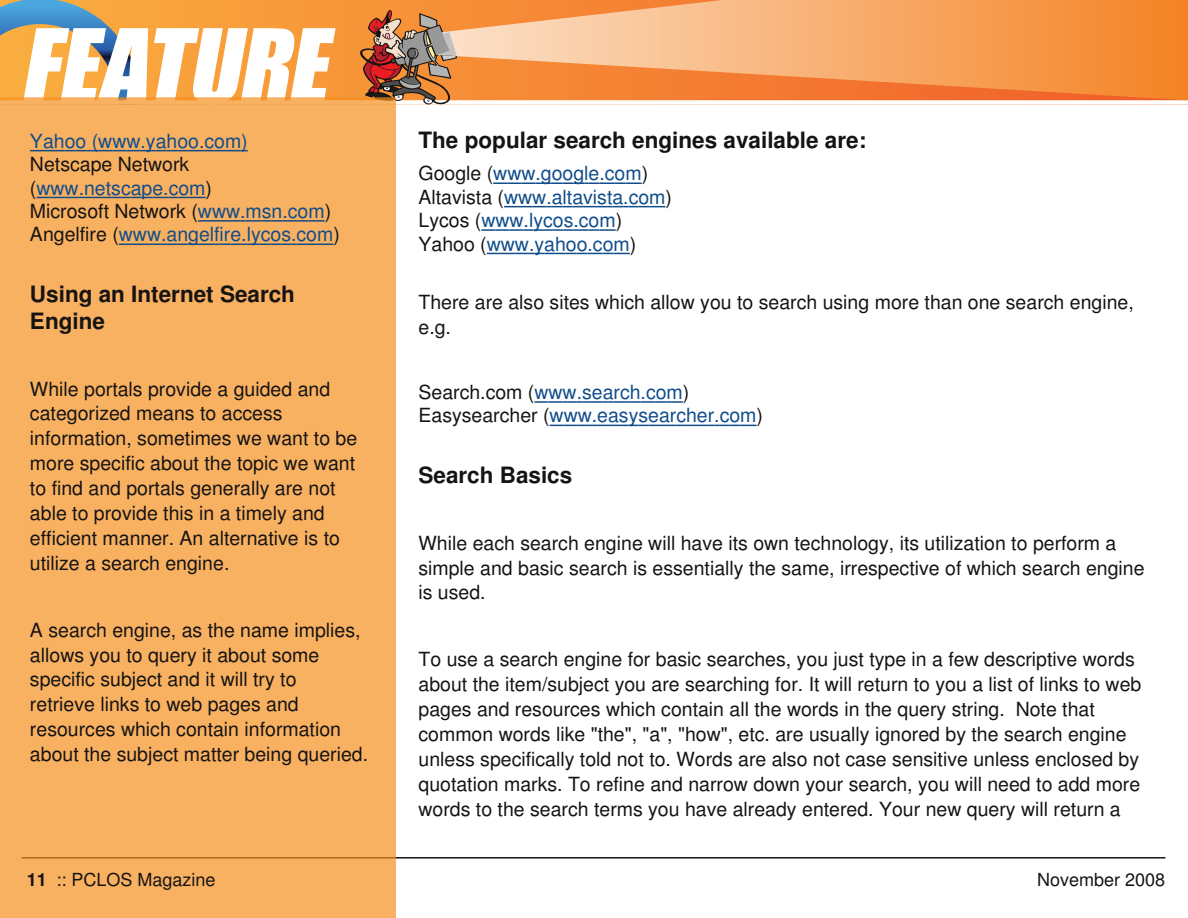
<style>
.page{position:relative;width:1188px;height:918px;background:#fff}
.page>*{position:absolute;margin:0;border:0;box-sizing:border-box;transform-origin:0 0}
.t1{font:700 22.5px/27px "Nimbus San L";color:#161413}
.t2{font:19.5px/24.9px "Nimbus San L";color:#161413}
.t3{font:19.5px/23.4px "Nimbus San L";color:#104d8b}
.t4{font:18px "Nimbus San L";color:#161413}
.s1{color:#161413}
.s2{font-weight:700}
</style>
<div class="page">
<div style="left:0;top:0;width:1188px;height:104px;background:#f89a3a"></div>
<hr style="left:0;top:100px;width:1188px;height:4px;background:#fff">
<svg style="left:0;top:0;width:148px;height:97px"></svg>
<svg style="left:154px;top:28px;width:182px;height:69px"></svg>
<svg style="left:442px;top:0;width:746px;height:101px"></svg>
<svg style="left:360px;top:10px;width:98px;height:95px"></svg>
<hr style="left:22px;top:857px;width:1143px;height:2px;background:#161413">
<div style="left:0;top:97px;width:396px;height:821px;background:#f8b061"></div>
<svg style="left:30px;top:150px;width:218px;height:1px"></svg>
<svg style="left:36px;top:197px;width:170px;height:1px"></svg>
<svg style="left:198px;top:220px;width:127px;height:2px"></svg>
<svg style="left:119px;top:244px;width:214px;height:1px"></svg>
<svg style="left:493px;top:183px;width:149px;height:1px"></svg>
<svg style="left:504px;top:206px;width:162px;height:1px"></svg>
<svg style="left:481px;top:229px;width:135px;height:2px"></svg>
<svg style="left:487px;top:253px;width:143px;height:1px"></svg>
<svg style="left:534px;top:401px;width:149px;height:2px"></svg>
<svg style="left:550px;top:425px;width:207px;height:1px"></svg>
<p class="t3" style="left:30px;top:130px;width:219px">Yahoo (www.yahoo.com)</p>
<p class="t3" style="left:30px;top:153px;width:311px"><span class="s1">Netscape Network (</span>www.netscape.com<span class="s1">)<br>Microsoft Network (</span>www.msn.com<span class="s1">)<br>Angelfire (</span>www.angelfire.lycos.com<span class="s1">)</span></p>
<p class="t1" style="left:30px;top:281px;width:267px">Using an Internet Search<br>Engine</p>
<p class="t2" style="left:30px;top:377px;width:329px">While portals provide a guided and categorized means to access information, sometimes we want to be more specific about the topic we want to find and portals generally are not able to provide this in a timely and efficient manner. An alternative is to utilize a search engine.</p>
<p class="t2" style="left:30px;top:618px;width:340px">A search engine, as the name implies, allows you to query it about some specific subject and it will try to<br>retrieve links to web pages and resources which contain information about the subject matter being queried.</p>
<p class="t1" style="left:418px;top:127px;width:449px">The popular search engines available are:</p>
<p class="t3" style="left:418px;top:162px;width:255px"><span class="s1">Google (</span>www.google.com<span class="s1">)<br>Altavista (</span>www.altavista.com<span class="s1">)<br>Lycos (</span>www.lycos.com<span class="s1">)<br>Yahoo (</span>www.yahoo.com<span class="s1">)</span></p>
<p class="t2" style="left:418px;top:290px;width:717px">There are also sites which allow you to search using more than one search engine, e.g.</p>
<p class="t3" style="left:418px;top:381px;width:346px"><span class="s1">Search.com (</span>www.search.com<span class="s1">)<br>Easysearcher (</span>www.easysearcher.com<span class="s1">)</span></p>
<p class="t1" style="left:418px;top:462px;width:155px">Search Basics</p>
<p class="t2" style="left:418px;top:531px;width:728px">While each search engine will have its own technology, its utilization to perform a simple and basic search is essentially the same, irrespective of which search engine is used.</p>
<p class="t2" style="left:418px;top:647px;width:724px">To use a search engine for basic searches, you just type in a few descriptive words about the item/subject you are searching for. It will return to you a list of links to web pages and resources which contain all the words in the query string. Note that common words like "the", "a", "how", etc. are usually ignored by the search engine unless specifically told not to. Words are also not case sensitive unless enclosed by quotation marks. To refine and narrow down your search, you will need to add more words to the search terms you have already entered. Your new query will return a</p>
<p class="t4" style="left:27px;top:869px;width:190px"><span class="s2">11</span> :: PCLOS Magazine</p>
<p class="t4" style="left:1037px;top:869px;width:130px">November 2008</p>
</div>
